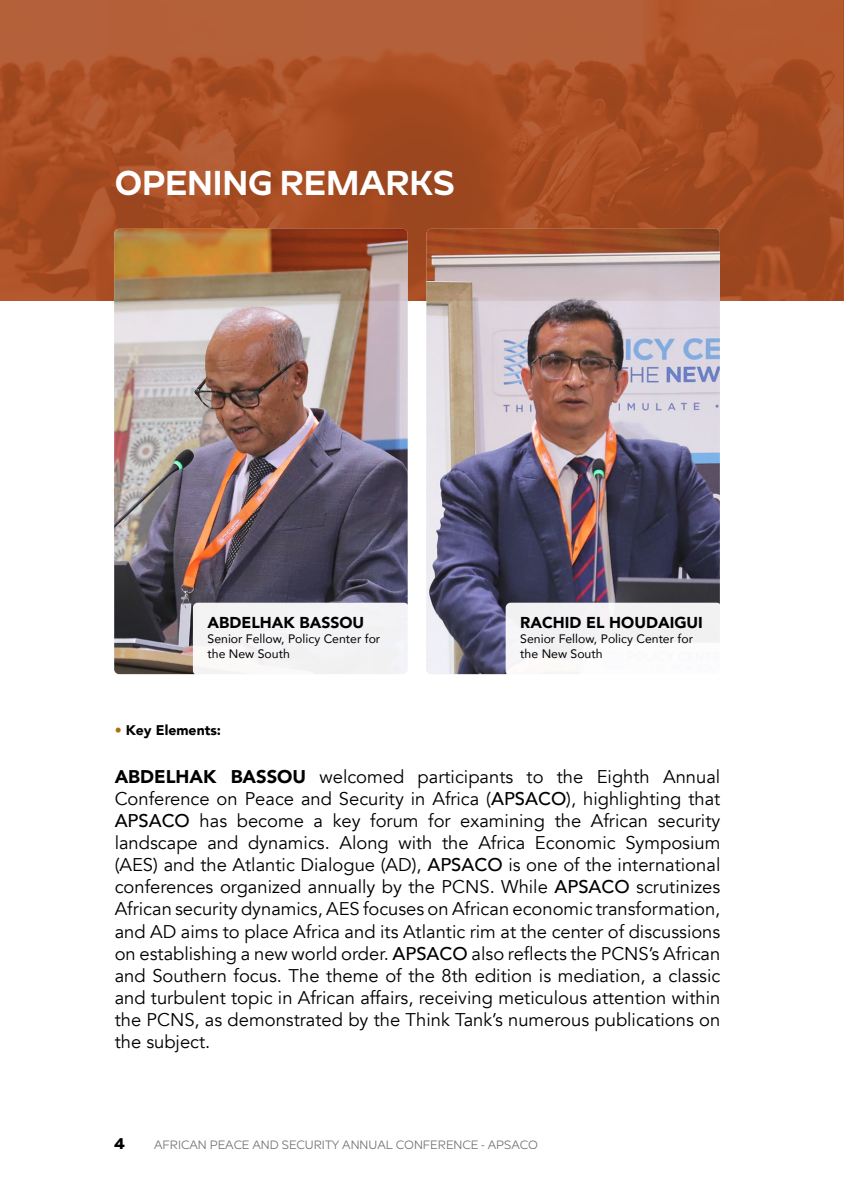
<style>
.page{position:relative;width:844px;height:1191px;background:#fff}
.page>*{position:absolute;margin:0;border:0;box-sizing:border-box;transform-origin:0 0}
.t1{font:600 35px "Roundo";color:#fff}
.t2{font:18.38px/22.1px "Avenir";color:#000;text-align:justify}
.t3{font:900 15.75px "Avenir";color:#000}
.t4{font:700 15.75px "Roundo";color:#000}
.t5{font:900 14px "Avenir";color:#000}
.t6{font:12.25px/14.7px "Avenir";color:#000}
.t7{font:12.25px "Roundo";color:#706f6f}
.s1{color:#ad6f14}
.s2{font-weight:900}
.s3{font-weight:500}
</style>
<div class="page">
<img style="left:0;top:0;width:842px;height:300px">
<img style="left:114px;top:229px;width:293px;height:445px">
<img style="left:426px;top:229px;width:293px;height:445px">
<div style="left:505px;top:602px;width:216px;height:73px;background:#f3f3f4;border-radius:5px"></div>
<div style="left:193px;top:602px;width:216px;height:73px;background:#f3f3f5;border-radius:5px"></div>
<h1 class="t1" style="left:115px;top:163px;width:341px">OPENING REMARKS</h1>
<p class="t3" style="left:207px;top:609px;width:158px">ABDELHAK BASSOU</p>
<p class="t6" style="left:207px;top:631px;width:174px">Senior Fellow, Policy Center for the New South</p>
<p class="t5" style="left:115px;top:718px;width:108px"><span class="s1">•</span> Key Elements:</p>
<p class="t3" style="left:520px;top:609px;width:184px">RACHID EL HOUDAIGUI</p>
<p class="t6" style="left:520px;top:631px;width:174px">Senior Fellow, Policy Center for the New South</p>
<p class="t2" style="left:115px;top:766px;width:607px"><span class="s2">ABDELHAK BASSOU</span> welcomed participants to the Eighth Annual Conference on Peace and Security in Africa (<span class="s3">APSACO</span>), highlighting that <span class="s3">APSACO</span> has become a key forum for examining the African security landscape and dynamics. Along with the Africa Economic Symposium (AES) and the Atlantic Dialogue (AD), <span class="s3">APSACO</span> is one of the international conferences organized annually by the PCNS. While <span class="s3">APSACO</span> scrutinizes African security dynamics, AES focuses on African economic transformation, and AD aims to place Africa and its Atlantic rim at the center of discussions on establishing a new world order. <span class="s3">APSACO</span> also reflects the PCNS’s African and Southern focus. The theme of the 8th edition is mediation, a classic and turbulent topic in African affairs, receiving meticulous attention within the PCNS, as demonstrated by the Think Tank’s numerous publications on the subject.</p>
<p class="t4" style="left:114px;top:1135px;width:12px">4</p>
<p class="t7" style="left:154px;top:1138px;width:385px">AFRICAN PEACE AND SECURITY ANNUAL CONFERENCE - APSACO</p>
</div>
